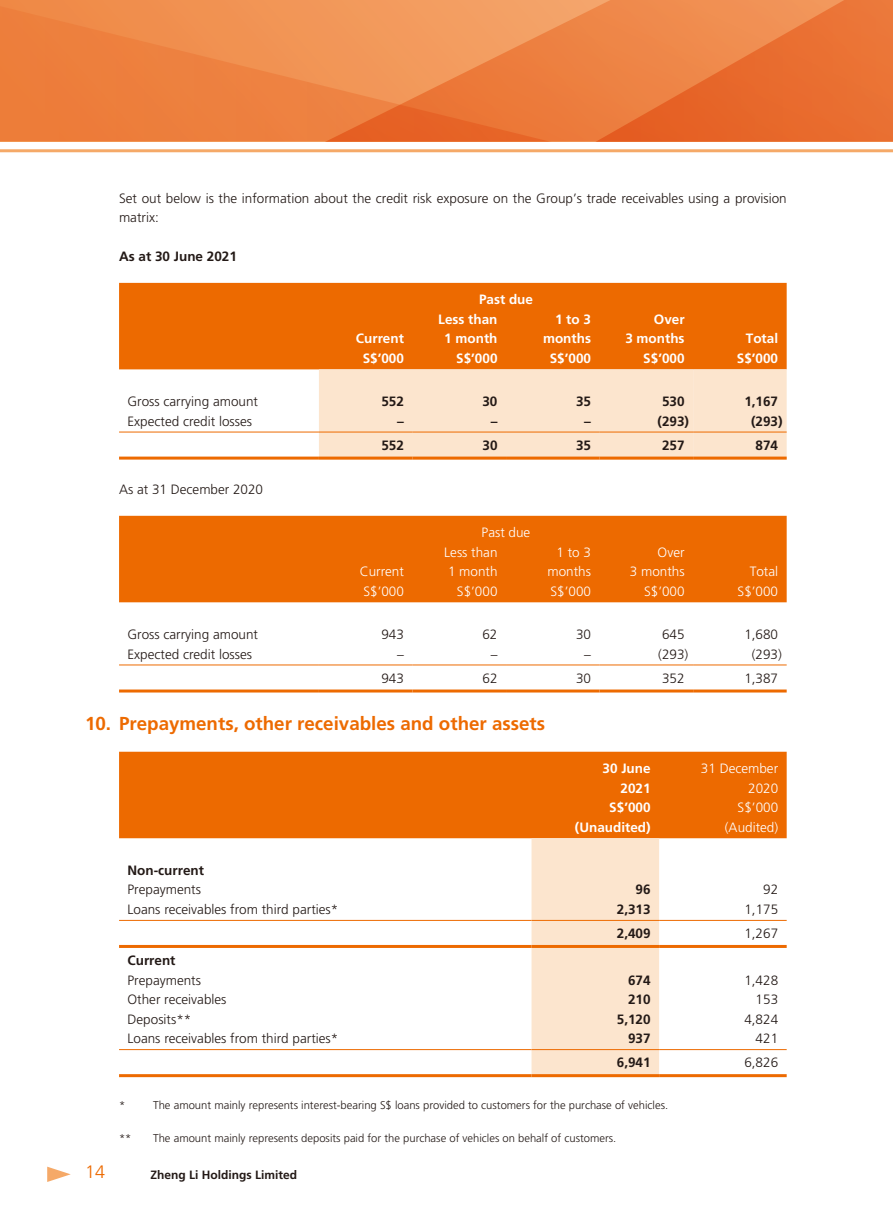
<style>
.page{position:relative;width:893px;height:1212px;background:#fff}
.page>*{position:absolute;margin:0;border:0;box-sizing:border-box;transform-origin:0 0}
.t1{font:700 18.75px "Frutiger LT Std";color:#ed6a00}
.t2{font:300 18px "Frutiger LT Std";color:#ed6a00}
.t3{font:300 13.5px/19.5px "Frutiger LT Std";color:#231916}
.t4{font:300 13.5px/19.5px "Frutiger LT Std";color:#fff;text-align:right}
.t5{font:700 13.5px/19.5px "Frutiger LT Std";color:#fff;text-align:right}
.t6{font:700 13.5px "Frutiger LT Std";color:#231916}
.t7{font:700 12px "Frutiger LT Std";color:#231916}
.t8{font:300 11.25px "Frutiger LT Std";color:#231916}
</style>
<div class="page">
<svg style="left:0;top:0;width:893px;height:3px;background:#f19355"></svg>
<svg style="left:0;top:3px;width:893px;height:138px;background:#ed8142"></svg>
<hr style="left:0;top:149px;width:893px;height:3px;background:#f5a968">
<svg style="left:47px;top:1166px;width:24px;height:16px"></svg>
<div style="left:119px;top:283px;width:668px;height:86px;background:#ed6a00"></div>
<div style="left:319px;top:369px;width:468px;height:88px;background:#fce5ce"></div>
<hr style="left:119px;top:432px;width:200px;height:1px;background:#ed6a00">
<hr style="left:319px;top:432px;width:93px;height:1px;background:#ed6a00">
<hr style="left:412px;top:432px;width:94px;height:1px;background:#ed6a00">
<hr style="left:506px;top:432px;width:94px;height:1px;background:#ed6a00">
<hr style="left:600px;top:432px;width:93px;height:1px;background:#ed6a00">
<hr style="left:693px;top:432px;width:94px;height:1px;background:#ed6a00">
<hr style="left:119px;top:457px;width:200px;height:3px;background:#ed6a00">
<hr style="left:319px;top:457px;width:93px;height:3px;background:#ed6a00">
<hr style="left:412px;top:457px;width:94px;height:3px;background:#ed6a00">
<hr style="left:506px;top:457px;width:94px;height:3px;background:#ed6a00">
<hr style="left:600px;top:457px;width:93px;height:3px;background:#ed6a00">
<hr style="left:693px;top:457px;width:94px;height:3px;background:#ed6a00">
<div style="left:119px;top:516px;width:668px;height:86px;background:#ed6a00"></div>
<hr style="left:119px;top:664px;width:200px;height:1px;background:#ed6a00">
<hr style="left:319px;top:664px;width:93px;height:1px;background:#ed6a00">
<hr style="left:412px;top:664px;width:94px;height:1px;background:#ed6a00">
<hr style="left:506px;top:664px;width:94px;height:1px;background:#ed6a00">
<hr style="left:600px;top:664px;width:93px;height:1px;background:#ed6a00">
<hr style="left:693px;top:664px;width:94px;height:1px;background:#ed6a00">
<hr style="left:119px;top:689px;width:200px;height:3px;background:#ed6a00">
<hr style="left:319px;top:689px;width:93px;height:3px;background:#ed6a00">
<hr style="left:412px;top:689px;width:94px;height:3px;background:#ed6a00">
<hr style="left:506px;top:689px;width:94px;height:3px;background:#ed6a00">
<hr style="left:600px;top:689px;width:93px;height:3px;background:#ed6a00">
<hr style="left:693px;top:689px;width:94px;height:3px;background:#ed6a00">
<div style="left:119px;top:752px;width:668px;height:86px;background:#ed6a00"></div>
<div style="left:531px;top:838px;width:128px;height:236px;background:#fce5ce"></div>
<hr style="left:119px;top:920px;width:412px;height:1px;background:#ed6a00">
<hr style="left:531px;top:920px;width:128px;height:1px;background:#ed6a00">
<hr style="left:659px;top:920px;width:128px;height:1px;background:#ed6a00">
<hr style="left:119px;top:945px;width:412px;height:3px;background:#ed6a00">
<hr style="left:531px;top:945px;width:128px;height:3px;background:#ed6a00">
<hr style="left:659px;top:945px;width:128px;height:3px;background:#ed6a00">
<hr style="left:119px;top:1049px;width:412px;height:1px;background:#ed6a00">
<hr style="left:531px;top:1049px;width:128px;height:1px;background:#ed6a00">
<hr style="left:659px;top:1049px;width:128px;height:1px;background:#ed6a00">
<hr style="left:119px;top:1074px;width:412px;height:3px;background:#ed6a00">
<hr style="left:531px;top:1074px;width:128px;height:3px;background:#ed6a00">
<hr style="left:659px;top:1074px;width:128px;height:3px;background:#ed6a00">
<p class="t3" style="left:119px;top:188px;width:669px">Set out below is the information about the credit risk exposure on the Group’s trade receivables using a provision matrix:</p>
<p class="t6" style="left:119px;top:248px;width:119px">As at 30 June 2021</p>
<p class="t5" style="left:479px;top:290px;width:56px">Past due</p>
<p class="t5" style="left:356px;top:329px;width:50px">Current</p>
<p class="t5" style="left:438px;top:309px;width:61px;text-align:center">Less than<br>1 month</p>
<p class="t5" style="left:543px;top:309px;width:49px">1 to 3 months</p>
<p class="t5" style="left:625px;top:309px;width:61px">Over<br>3 months</p>
<p class="t5" style="left:746px;top:329px;width:34px">Total</p>
<p class="t5" style="left:363px;top:348px;width:43px">S$’000</p>
<p class="t5" style="left:456px;top:348px;width:43px">S$’000</p>
<p class="t5" style="left:550px;top:348px;width:43px">S$’000</p>
<p class="t5" style="left:643px;top:348px;width:43px">S$’000</p>
<p class="t5" style="left:737px;top:348px;width:43px">S$’000</p>
<p class="t3" style="left:128px;top:392px;width:132px">Gross carrying amount</p>
<p class="t6" style="left:381px;top:393px;width:24px">552</p>
<p class="t6" style="left:482px;top:393px;width:17px">30</p>
<p class="t6" style="left:576px;top:393px;width:17px">35</p>
<p class="t6" style="left:662px;top:393px;width:24px">530</p>
<p class="t6" style="left:744px;top:393px;width:35px">1,167</p>
<p class="t3" style="left:128px;top:411px;width:126px">Expected credit losses</p>
<p class="t6" style="left:397px;top:413px;width:8px">–</p>
<p class="t6" style="left:491px;top:413px;width:8px">–</p>
<p class="t6" style="left:584px;top:413px;width:8px">–</p>
<p class="t6" style="left:658px;top:413px;width:33px">(293)</p>
<p class="t6" style="left:751px;top:413px;width:33px">(293)</p>
<p class="t6" style="left:381px;top:437px;width:24px">552</p>
<p class="t6" style="left:482px;top:437px;width:17px">30</p>
<p class="t6" style="left:576px;top:437px;width:17px">35</p>
<p class="t6" style="left:662px;top:437px;width:24px">257</p>
<p class="t6" style="left:756px;top:437px;width:24px">874</p>
<p class="t3" style="left:119px;top:480px;width:146px">As at 31 December 2020</p>
<p class="t4" style="left:482px;top:523px;width:50px">Past due</p>
<p class="t4" style="left:360px;top:562px;width:46px">Current</p>
<p class="t4" style="left:444px;top:542px;width:55px;text-align:left">Less than<br>1 month</p>
<p class="t4" style="left:548px;top:542px;width:45px">1 to 3 months</p>
<p class="t4" style="left:630px;top:542px;width:56px">Over<br>3 months</p>
<p class="t4" style="left:750px;top:562px;width:30px">Total</p>
<p class="t4" style="left:363px;top:581px;width:42px">S$’000</p>
<p class="t4" style="left:457px;top:581px;width:42px">S$’000</p>
<p class="t4" style="left:550px;top:581px;width:42px">S$’000</p>
<p class="t4" style="left:644px;top:581px;width:42px">S$’000</p>
<p class="t4" style="left:738px;top:581px;width:42px">S$’000</p>
<p class="t3" style="left:128px;top:625px;width:132px">Gross carrying amount</p>
<p class="t3" style="left:381px;top:625px;width:24px">943</p>
<p class="t3" style="left:482px;top:625px;width:17px">62</p>
<p class="t3" style="left:576px;top:625px;width:17px">30</p>
<p class="t3" style="left:662px;top:625px;width:24px">645</p>
<p class="t3" style="left:744px;top:625px;width:35px">1,680</p>
<p class="t3" style="left:128px;top:644px;width:126px">Expected credit losses</p>
<p class="t3" style="left:397px;top:644px;width:8px">–</p>
<p class="t3" style="left:491px;top:644px;width:8px">–</p>
<p class="t3" style="left:584px;top:644px;width:8px">–</p>
<p class="t3" style="left:658px;top:644px;width:32px">(293)</p>
<p class="t3" style="left:752px;top:644px;width:32px">(293)</p>
<p class="t3" style="left:381px;top:668px;width:24px">943</p>
<p class="t3" style="left:482px;top:668px;width:17px">62</p>
<p class="t3" style="left:576px;top:668px;width:17px">30</p>
<p class="t3" style="left:662px;top:668px;width:24px">352</p>
<p class="t3" style="left:744px;top:668px;width:35px">1,387</p>
<h1 class="t1" style="left:85px;top:712px;width:462px">10. Prepayments, other receivables and other assets</h1>
<p class="t5" style="left:603px;top:759px;width:50px">30 June</p>
<p class="t4" style="left:701px;top:759px;width:79px">31 December</p>
<p class="t5" style="left:621px;top:778px;width:32px">2021</p>
<p class="t4" style="left:748px;top:778px;width:32px">2020</p>
<p class="t5" style="left:609px;top:798px;width:43px">S$’000</p>
<p class="t4" style="left:738px;top:798px;width:42px">S$’000</p>
<p class="t5" style="left:575px;top:817px;width:77px">(Unaudited)</p>
<p class="t4" style="left:725px;top:817px;width:55px">(Audited)</p>
<p class="t6" style="left:128px;top:862px;width:78px">Non-current</p>
<p class="t3" style="left:128px;top:880px;width:75px">Prepayments</p>
<p class="t6" style="left:636px;top:882px;width:17px">96</p>
<p class="t3" style="left:763px;top:880px;width:17px">92</p>
<p class="t3" style="left:128px;top:900px;width:212px">Loans receivables from third parties*</p>
<p class="t6" style="left:617px;top:901px;width:35px">2,313</p>
<p class="t3" style="left:744px;top:900px;width:35px">1,175</p>
<p class="t6" style="left:617px;top:925px;width:35px">2,409</p>
<p class="t3" style="left:744px;top:924px;width:35px">1,267</p>
<p class="t6" style="left:128px;top:952px;width:50px">Current</p>
<p class="t3" style="left:128px;top:970px;width:75px">Prepayments</p>
<p class="t6" style="left:628px;top:972px;width:24px">674</p>
<p class="t3" style="left:744px;top:970px;width:35px">1,428</p>
<p class="t3" style="left:128px;top:990px;width:100px">Other receivables</p>
<p class="t6" style="left:628px;top:991px;width:24px">210</p>
<p class="t3" style="left:756px;top:990px;width:24px">153</p>
<p class="t3" style="left:128px;top:1009px;width:65px">Deposits**</p>
<p class="t6" style="left:617px;top:1011px;width:35px">5,120</p>
<p class="t3" style="left:744px;top:1009px;width:35px">4,824</p>
<p class="t3" style="left:128px;top:1029px;width:212px">Loans receivables from third parties*</p>
<p class="t6" style="left:628px;top:1030px;width:24px">937</p>
<p class="t3" style="left:756px;top:1029px;width:24px">421</p>
<p class="t6" style="left:617px;top:1054px;width:35px">6,941</p>
<p class="t3" style="left:744px;top:1053px;width:35px">6,826</p>
<p class="t8" style="left:119px;top:1098px;width:8px">*</p>
<p class="t8" style="left:153px;top:1098px;width:517px">The amount mainly represents interest-bearing S$ loans provided to customers for the purchase of vehicles.</p>
<p class="t8" style="left:119px;top:1131px;width:14px">**</p>
<p class="t8" style="left:153px;top:1131px;width:465px">The amount mainly represents deposits paid for the purchase of vehicles on behalf of customers.</p>
<h2 class="t2" style="left:85px;top:1162px;width:22px">14</h2>
<p class="t7" style="left:150px;top:1167px;width:148px">Zheng Li Holdings Limited</p>
</div>
